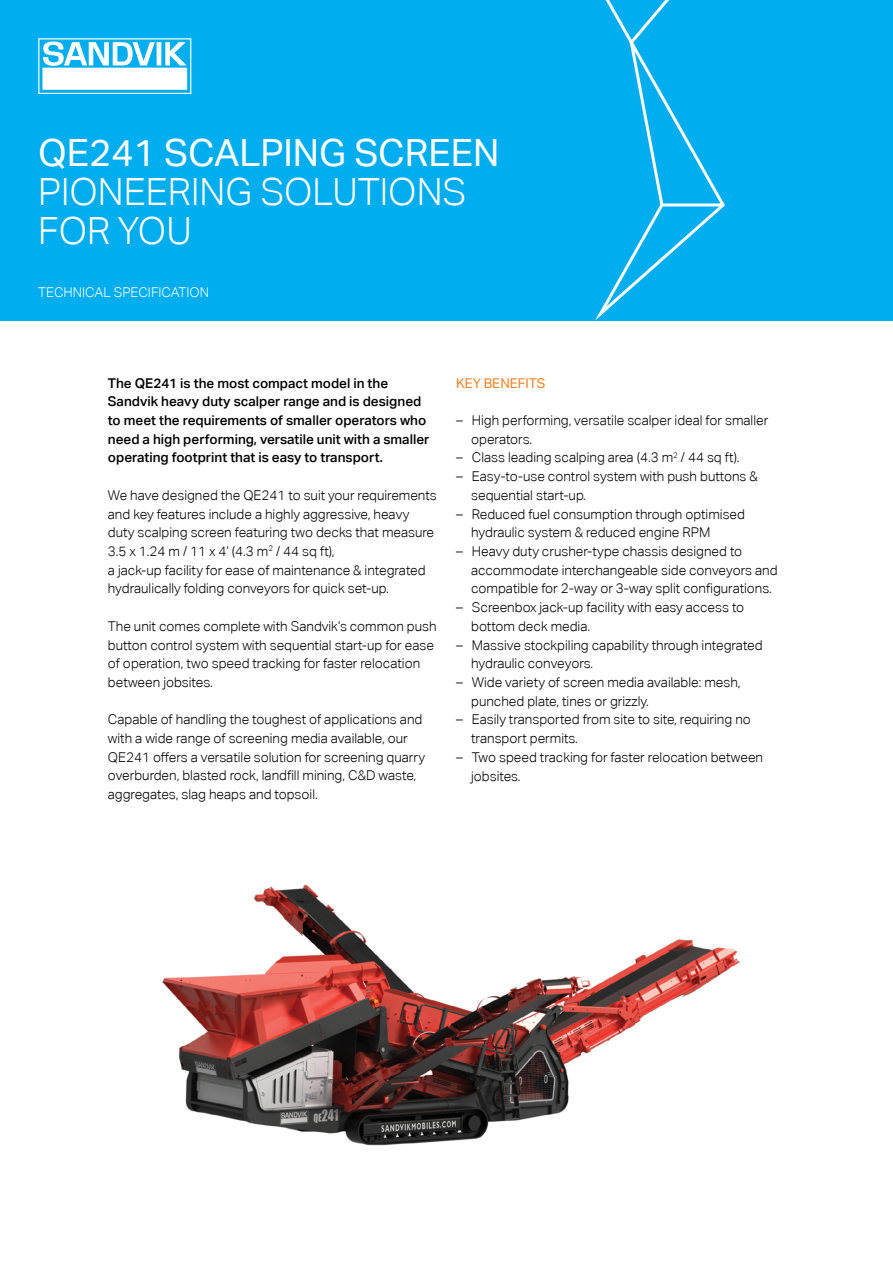
<style>
.page{position:relative;width:893px;height:1263px;background:#fff}
.page>*{position:absolute;margin:0;border:0;box-sizing:border-box;transform-origin:0 0}
.t1{font:300 37.5px/39.3px "Aktiv Grotesk";color:#fff}
.t2{font:37.5px "Aktiv Grotesk";color:#fff}
.t3{font:300 13.5px/18.8px "Aktiv Grotesk";color:#000}
.t4{font:500 13.5px/18.8px "Aktiv Grotesk";color:#000}
.t5{font:300 13.5px "Aktiv Grotesk";color:#fff}
.t6{font:13.5px "Aktiv Grotesk";color:#f58220}
</style>
<div class="page">
<div style="left:0;top:0;width:893px;height:320px;background:#00aeef"></div>
<img style="left:162px;top:884px;width:578px;height:262px">
<svg style="left:589px;top:0;width:138px;height:321px"></svg>
<hr style="left:661px;top:203px;width:62px;height:3px;background:#fff">
<svg style="left:38px;top:38px;width:153px;height:56px"></svg>
<h1 class="t2" style="left:38px;top:130px;width:463px">QE241 SCALPING SCREEN</h1>
<h1 class="t1" style="left:38px;top:172px;width:430px">PIONEERING SOLUTIONS<br>FOR YOU</h1>
<p class="t5" style="left:38px;top:284px;width:172px">TECHNICAL SPECIFICATION</p>
<p class="t4" style="left:108px;top:373px;width:323px">The QE241 is the most compact model in the Sandvik heavy duty scalper range and is designed to meet the requirements of smaller operators who need a high performing, versatile unit with a smaller operating footprint that is easy to transport.</p>
<p class="t3" style="left:108px;top:486px;width:330px">We have designed the QE241 to suit your requirements and key features include a highly aggressive, heavy duty scalping screen featuring two decks that measure 3.5 x 1.24 m / 11 x 4’ (4.3 m<sup>2</sup> / 44 sq ft),<br>a jack-up facility for ease of maintenance &amp; integrated hydraulically folding conveyors for quick set-up.</p>
<p class="t3" style="left:108px;top:617px;width:330px">The unit comes complete with Sandvik’s common push button control system with sequential start-up for ease of operation, two speed tracking for faster relocation between jobsites.</p>
<p class="t3" style="left:108px;top:710px;width:319px">Capable of handling the toughest of applications and with a wide range of screening media available, our QE241 offers a versatile solution for screening quarry overburden, blasted rock, landfill mining, C&amp;D waste, aggregates, slag heaps and topsoil.</p>
<p class="t6" style="left:456px;top:375px;width:91px">KEY BENEFITS</p>
<p class="t3" style="left:471px;top:411px;width:299px;text-indent:-15px">– High performing, versatile scalper ideal for smaller operators.</p>
<p class="t3" style="left:456px;top:448px;width:285px">– Class leading scalping area (4.3 m<sup>2</sup> / 44 sq ft).</p>
<p class="t3" style="left:471px;top:467px;width:288px;text-indent:-15px">– Easy-to-use control system with push buttons &amp; sequential start-up.</p>
<p class="t3" style="left:471px;top:504px;width:275px;text-indent:-15px">– Reduced fuel consumption through optimised hydraulic system &amp; reduced engine RPM</p>
<p class="t3" style="left:471px;top:542px;width:308px;text-indent:-15px">– Heavy duty crusher-type chassis designed to accommodate interchangeable side conveyors and compatible for 2-way or 3-way split configurations.</p>
<p class="t3" style="left:471px;top:598px;width:275px;text-indent:-15px">– Screenbox jack-up facility with easy access to bottom deck media.</p>
<p class="t3" style="left:471px;top:635px;width:293px;text-indent:-15px">– Massive stockpiling capability through integrated hydraulic conveyors.</p>
<p class="t3" style="left:471px;top:673px;width:271px;text-indent:-15px">– Wide variety of screen media available: mesh, punched plate, tines or grizzly.</p>
<p class="t3" style="left:471px;top:710px;width:281px;text-indent:-15px">– Easily transported from site to site, requiring no transport permits.</p>
<p class="t3" style="left:471px;top:748px;width:293px;text-indent:-15px">– Two speed tracking for faster relocation between jobsites.</p>
</div>
